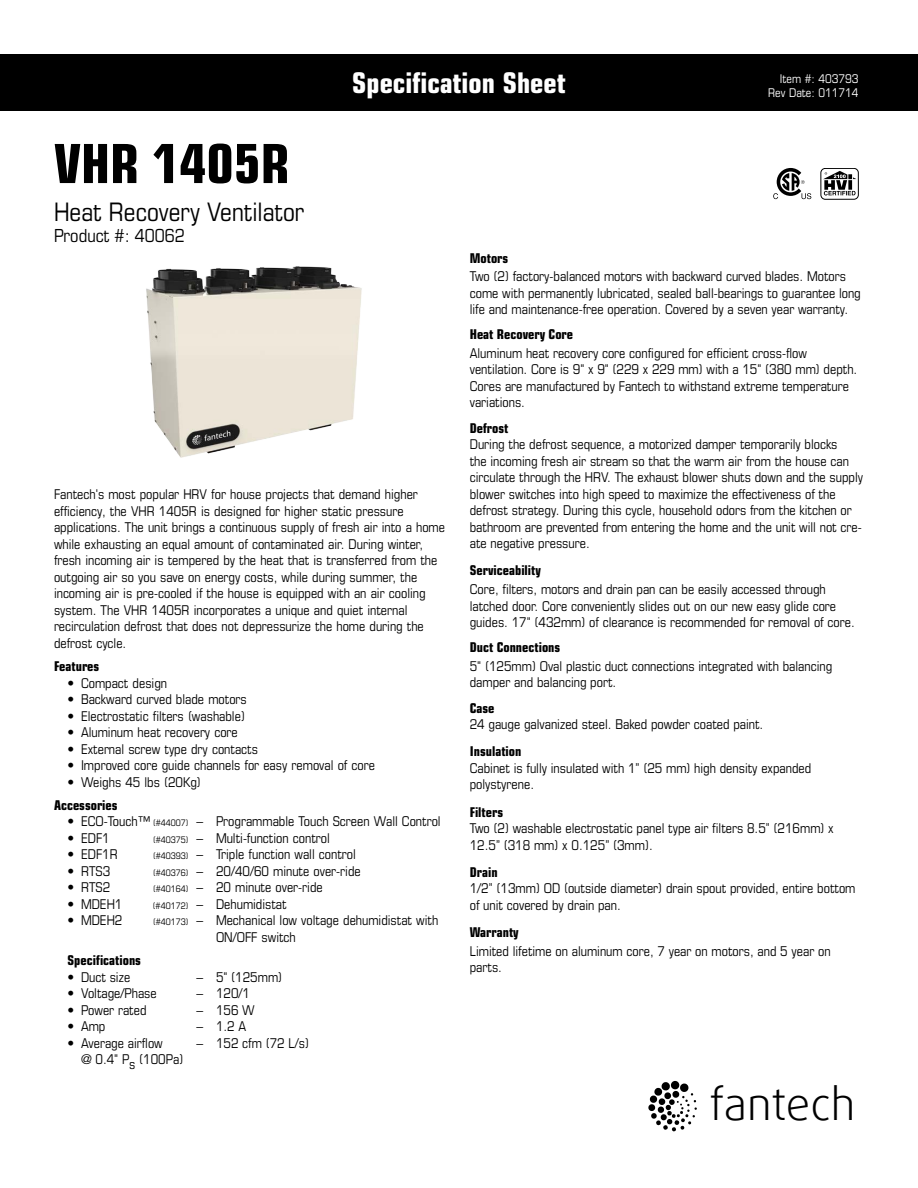
<style>
.page{position:relative;width:918px;height:1188px;background:#fff}
.page>*{position:absolute;margin:0;border:0;box-sizing:border-box;transform-origin:0 0}
.t1{font:700 condensed 54px "Eurostile LT Std";color:#000}
.t2{font:300 44.7px "Daxline Offc Pro";letter-spacing:-.005em;color:#000}
.t3{font:700 condensed 28.5px "Eurostile LT Std";color:#fff}
.t4{font:condensed 25.5px "Eurostile LT Std";color:#000}
.t5{font:condensed 18px "Eurostile LT Std";color:#000}
.t6{font:condensed 13.5px/16.5px "Eurostile LT Std";color:#000}
.t7{font:700 condensed 13.5px "Eurostile LT Std";color:#000}
.t8{font:condensed 12px/14.4px "Eurostile LT Std";color:#fff;text-align:right}
.s1{font-size:9px}
</style>
<div class="page">
<div style="left:0;top:54px;width:918px;height:56px;background:#000"></div>
<svg style="left:648px;top:1081px;width:49px;height:51px"></svg>
<img style="left:146px;top:266px;width:216px;height:192px">
<svg style="left:773px;top:168px;width:38px;height:31px"></svg>
<div style="left:821px;top:168px;width:38px;height:32px;border:1px solid #000;border-radius:4px"></div>
<svg style="left:823px;top:171px;width:33px;height:25px"></svg>
<h1 class="t1" style="left:54px;top:131px;width:237px">VHR 1405R</h1>
<h3 class="t4" style="left:54px;top:196px;width:252px">Heat Recovery Ventilator</h3>
<h3 class="t5" style="left:54px;top:225px;width:132px">Product #: 40062</h3>
<h3 class="t3" style="left:352px;top:65px;width:215px">Specification Sheet</h3>
<p class="t8" style="left:768px;top:71px;width:92px">Item #: 403793<br>Rev Date: 011714</p>
<p class="t6" style="left:54px;top:486px;width:393px">Fantech's most popular HRV for house projects that demand higher efficiency, the VHR 1405R is designed for higher static pressure applications. The unit brings a continuous supply of fresh air into a home while exhausting an equal amount of contaminated air. During winter, fresh incoming air is tempered by the heat that is transferred from the outgoing air so you save on energy costs, while during summer, the incoming air is pre-cooled if the house is equipped with an air cooling system. The VHR 1405R incorporates a unique and quiet internal recirculation defrost that does not depressurize the home during the defrost cycle.</p>
<p class="t7" style="left:54px;top:658px;width:47px">Features</p>
<p class="t6" style="left:68px;top:674px;width:101px">• Compact design</p>
<p class="t6" style="left:68px;top:691px;width:181px">• Backward curved blade motors</p>
<p class="t6" style="left:68px;top:707px;width:179px">• Electrostatic filters (washable)</p>
<p class="t6" style="left:68px;top:724px;width:172px">• Aluminum heat recovery core</p>
<p class="t6" style="left:68px;top:740px;width:192px">• External screw type dry contacts</p>
<p class="t6" style="left:68px;top:757px;width:309px">• Improved core guide channels for easy removal of core</p>
<p class="t6" style="left:68px;top:773px;width:135px">• Weighs 45 lbs (20Kg)</p>
<p class="t7" style="left:54px;top:797px;width:65px">Accessories</p>
<p class="t6" style="left:68px;top:813px;width:375px">• ECO-Touch™ <span class="s1">(#44007)</span> – Programmable Touch Screen Wall Control</p>
<p class="t6" style="left:68px;top:830px;width:44px">• EDF1</p>
<p class="t6" style="left:153px;top:830px;width:178px"><span class="s1">(#40375)</span> – Multi-function control</p>
<p class="t6" style="left:68px;top:846px;width:52px">• EDF1R</p>
<p class="t6" style="left:153px;top:846px;width:204px"><span class="s1">(#40393)</span> – Triple function wall control</p>
<p class="t6" style="left:68px;top:863px;width:44px">• RTS3</p>
<p class="t6" style="left:153px;top:863px;width:209px"><span class="s1">(#40376)</span> – 20/40/60 minute over-ride</p>
<p class="t6" style="left:68px;top:879px;width:44px">• RTS2</p>
<p class="t6" style="left:153px;top:879px;width:171px"><span class="s1">(#40164)</span> – 20 minute over-ride</p>
<p class="t6" style="left:68px;top:896px;width:56px">• MDEH1</p>
<p class="t6" style="left:153px;top:896px;width:135px"><span class="s1">(#40172)</span> – Dehumidistat</p>
<p class="t6" style="left:68px;top:912px;width:56px">• MDEH2</p>
<p class="t6" style="left:216px;top:912px;width:224px;text-indent:-63px"><span class="s1">(#40173)</span> – Mechanical low voltage dehumidistat with<br>ON/OFF switch</p>
<p class="t7" style="left:68px;top:952px;width:75px">Specifications</p>
<p class="t6" style="left:68px;top:968px;width:64px">• Duct size</p>
<p class="t6" style="left:196px;top:968px;width:87px">– 5" (125mm)</p>
<p class="t6" style="left:68px;top:985px;width:91px">• Voltage/Phase</p>
<p class="t6" style="left:196px;top:985px;width:55px">– 120/1</p>
<p class="t6" style="left:68px;top:1001px;width:81px">• Power rated</p>
<p class="t6" style="left:196px;top:1001px;width:60px">– 156 W</p>
<p class="t6" style="left:68px;top:1018px;width:39px">• Amp</p>
<p class="t6" style="left:196px;top:1018px;width:51px">– 1.2 A</p>
<p class="t6" style="left:68px;top:1034px;width:97px">• Average airflow</p>
<p class="t6" style="left:196px;top:1034px;width:114px">– 152 cfm (72 L/s)</p>
<p class="t6" style="left:81px;top:1051px;width:104px">@ 0.4" Ps (100Pa)</p>
<p class="t7" style="left:470px;top:250px;width:40px">Motors</p>
<p class="t6" style="left:470px;top:268px;width:392px">Two (2) factory-balanced motors with backward curved blades. Motors come with permanently lubricated, sealed ball-bearings to guarantee long life and maintenance-free operation. Covered by a seven year warranty.</p>
<p class="t7" style="left:470px;top:326px;width:105px">Heat Recovery Core</p>
<p class="t6" style="left:470px;top:345px;width:389px">Aluminum heat recovery core configured for efficient cross-flow ventilation. Core is 9" x 9" (229 x 229 mm) with a 15" (380 mm) depth.<br>Cores are manufactured by Fantech to withstand extreme temperature variations.</p>
<p class="t7" style="left:470px;top:420px;width:40px">Defrost</p>
<p class="t6" style="left:470px;top:436px;width:395px">During the defrost sequence, a motorized damper temporarily blocks<br>the incoming fresh air stream so that the warm air from the house can circulate through the HRV. The exhaust blower shuts down and the supply blower switches into high speed to maximize the effectiveness of the defrost strategy. During this cycle, household odors from the kitchen or bathroom are prevented from entering the home and the unit will not cre&shy;ate negative pressure.</p>
<p class="t7" style="left:470px;top:562px;width:73px">Serviceability</p>
<p class="t6" style="left:470px;top:581px;width:387px">Core, filters, motors and drain pan can be easily accessed through latched door. Core conveniently slides out on our new easy glide core guides. 17" (432mm) of clearance is recommended for removal of core.</p>
<p class="t7" style="left:470px;top:639px;width:92px">Duct Connections</p>
<p class="t6" style="left:470px;top:658px;width:364px">5" (125mm) Oval plastic duct connections integrated with balancing damper and balancing port.</p>
<p class="t7" style="left:470px;top:700px;width:26px">Case</p>
<p class="t6" style="left:470px;top:716px;width:295px">24 gauge galvanized steel. Baked powder coated paint.</p>
<p class="t7" style="left:470px;top:743px;width:53px">Insulation</p>
<p class="t6" style="left:470px;top:760px;width:343px">Cabinet is fully insulated with 1” (25 mm) high density expanded polystyrene.</p>
<p class="t7" style="left:470px;top:804px;width:35px">Filters</p>
<p class="t6" style="left:470px;top:820px;width:366px">Two (2) washable electrostatic panel type air filters 8.5” (216mm) x<br>12.5” (318 mm) x 0.125” (3mm).</p>
<p class="t7" style="left:470px;top:864px;width:29px">Drain</p>
<p class="t6" style="left:470px;top:880px;width:387px">1/2” (13mm) OD (outside diameter) drain spout provided, entire bottom of unit covered by drain pan.</p>
<p class="t7" style="left:470px;top:924px;width:51px">Warranty</p>
<p class="t6" style="left:470px;top:943px;width:362px">Limited lifetime on aluminum core, 7 year on motors, and 5 year on parts.</p>
<h2 class="t2" style="left:709px;top:1075px;width:148px">fantech</h2>
</div>
